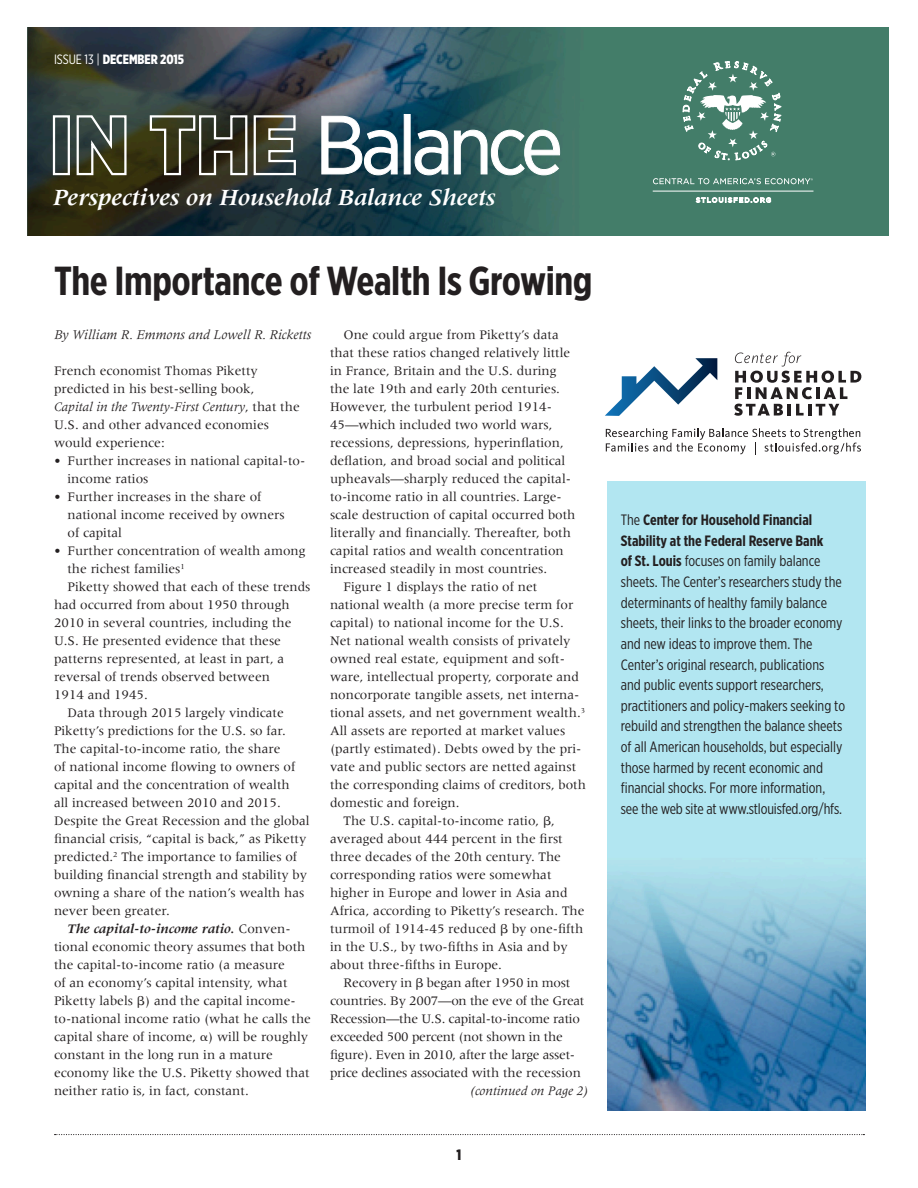
<style>
.page{position:relative;width:918px;height:1188px;background:#fff}
.page>*{position:absolute;margin:0;border:0;box-sizing:border-box;transform-origin:0 0}
.headline{font:700 40.5px "Gotham X Narrow";letter-spacing:-.01em;color:#231f20}
.t1{font:italic 700 24px "Meridien LT Std";color:#fff}
.sidebar{font:15px/20.7px "Gotham X Narrow";color:#231f20}
.t2{font:900 15px "Gotham X Narrow";color:#231f20}
.author_name{font:italic 13.95px "Meridien LT Std";color:#231f20}
.Body{font:13.5px/18px "Meridien LT Std";color:#231f20}
.Body-2{font:13.5px/18px "Meridien LT Std";letter-spacing:-.02em;color:#231f20}
.t3{font:900 13.5px "Gotham X Narrow";color:#fff}
.Body-3{font:italic 13.5px "Meridien LT Std";color:#231f20}
.s1{font-weight:400}
.s2{font-style:italic}
.s3{font-weight:700;font-style:italic}
.s4{font-family:"Mathematical Pi One"}
.s5{font-weight:700}
</style>
<div class="page">
<svg style="left:55px;top:1134px;width:809px;height:1px"></svg>
<img style="left:27px;top:27px;width:861px;height:208px">
<svg style="left:653px;top:178px;width:160px;height:6px"></svg>
<svg style="left:696px;top:197px;width:75px;height:6px"></svg>
<svg style="left:683px;top:60px;width:98px;height:100px;background:#669585"></svg>
<hr style="left:653px;top:191px;width:160px;height:1px;background:#fff">
<svg style="left:321px;top:114px;width:239px;height:62px"></svg>
<svg style="left:52px;top:114px;width:245px;height:62px;background:#585a4b"></svg>
<img style="left:607px;top:482px;width:258px;height:629px">
<svg style="left:605px;top:358px;width:112px;height:58px"></svg>
<svg style="left:606px;top:428px;width:255px;height:26px"></svg>
<svg style="left:734px;top:352px;width:127px;height:64px"></svg>
<p class="t3" style="left:54px;top:51px;width:132px"><span class="s1">ISSUE 13 |</span> DECEMBER 2015</p>
<p class="t1" style="left:53px;top:184px;width:444px">Perspectives on Household Balance Sheets</p>
<p class="headline" style="left:54px;top:256px;width:540px">The Importance of Wealth Is Growing</p>
<p class="author_name" style="left:54px;top:328px;width:259px">By William R. Emmons and Lowell R. Ricketts</p>
<p class="Body" style="left:54px;top:362px;width:247px">French economist Thomas Piketty predicted in his best-selling book,<br><span class="s2">Capital in the Twenty-First Century</span>, that the U.S. and other advanced economies would experience:</p>
<p class="Body" style="left:68px;top:452px;width:239px;text-indent:-14px">• Further increases in national capital-to&shy;income ratios</p>
<p class="Body" style="left:68px;top:488px;width:219px;text-indent:-14px">• Further increases in the share of national income received by owners of capital</p>
<p class="Body" style="left:68px;top:542px;width:240px;text-indent:-14px">• Further concentration of wealth among the richest families<sup>1</sup></p>
<p class="Body" style="left:54px;top:578px;width:258px;text-indent:14px">Piketty showed that each of these trends had occurred from about 1950 through 2010 in several countries, including the U.S. He presented evidence that these patterns represented, at least in part, a reversal of trends observed between<br>1914 and 1945.</p>
<p class="Body" style="left:54px;top:704px;width:257px;text-indent:14px">Data through 2015 largely vindicate Piketty’s predictions for the U.S. so far.<br>The capital-to-income ratio, the share<br>of national income flowing to owners of capital and the concentration of wealth<br>all increased between 2010 and 2015.<br>Despite the Great Recession and the global financial crisis, “capital is back,” as Piketty predicted.<sup>2</sup> The importance to families of building financial strength and stability by owning a share of the nation’s wealth has never been greater.</p>
<p class="Body" style="left:54px;top:920px;width:259px;text-indent:14px"><span class="s3">The capital-to-income ratio.</span> Conven&shy;tional economic theory assumes that both the capital-to-income ratio (a measure<br>of an economy’s capital intensity, what Piketty labels <span class="s4">b</span>) and the capital income&shy;to-national income ratio (what he calls the capital share of income, <span class="s4">a</span>) will be roughly constant in the long run in a mature economy like the U.S. Piketty showed that neither ratio is, in fact, constant.</p>
<p class="Body" style="left:330px;top:326px;width:247px;text-indent:14px">One could argue from Piketty’s data that these ratios changed relatively little in France, Britain and the U.S. during the late 19th and early 20th centuries.<br>However, the turbulent period 1914- 45—which included two world wars, recessions, depressions, hyperinflation, deflation, and broad social and political upheavals—sharply reduced the capital&shy;to-income ratio in all countries. Large&shy;scale destruction of capital occurred both literally and financially. Thereafter, both capital ratios and wealth concentration increased steadily in most countries.</p>
<p class="Body" style="left:330px;top:578px;width:258px;text-indent:14px">Figure 1 displays the ratio of net national wealth (a more precise term for capital) to national income for the U.S.<br>Net national wealth consists of privately owned real estate, equipment and soft&shy;ware, intellectual property, corporate and noncorporate tangible assets, net interna&shy;tional assets, and net government wealth.<sup>3<br></sup>All assets are reported at market values (partly estimated). Debts owed by the pri&shy;vate and public sectors are netted against the corresponding claims of creditors, both domestic and foreign.</p>
<p class="Body" style="left:330px;top:812px;width:256px;text-indent:14px">The U.S. capital-to-income ratio, <span class="s4">b</span>, averaged about 444 percent in the first three decades of the 20th century. The corresponding ratios were somewhat higher in Europe and lower in Asia and Africa, according to Piketty’s research. The turmoil of 1914-45 reduced <span class="s4">b</span> by one-fifth in the U.S., by two-fifths in Asia and by about three-fifths in Europe.</p>
<p class="Body-2" style="left:330px;top:974px;width:256px;text-indent:14px">Recovery in <span class="s4">b</span> began after 1950 in most countries. By 2007—on the eve of the Great Recession—the U.S. capital-to-income ratio exceeded 500 percent (not shown in the figure). Even in 2010, after the large asset&shy;price declines associated with the recession</p>
<p class="Body-3" style="left:471px;top:1084px;width:119px">(continued on Page 2)</p>
<p class="t2" style="left:457px;top:1145px;width:6px">1</p>
<p class="sidebar" style="left:621px;top:509px;width:226px">The <span class="s5">Center for Household Financial Stability at the Federal Reserve Bank<br>of St. Louis</span> focuses on family balance sheets. The Center’s researchers study the determinants of healthy family balance sheets, their links to the broader economy and new ideas to improve them. The Center’s original research, publications and public events support researchers, practitioners and policy-makers seeking to rebuild and strengthen the balance sheets of all American households, but especially those harmed by recent economic and financial shocks. For more information, see the web site at www.stlouisfed.org/hfs.</p>
</div>
